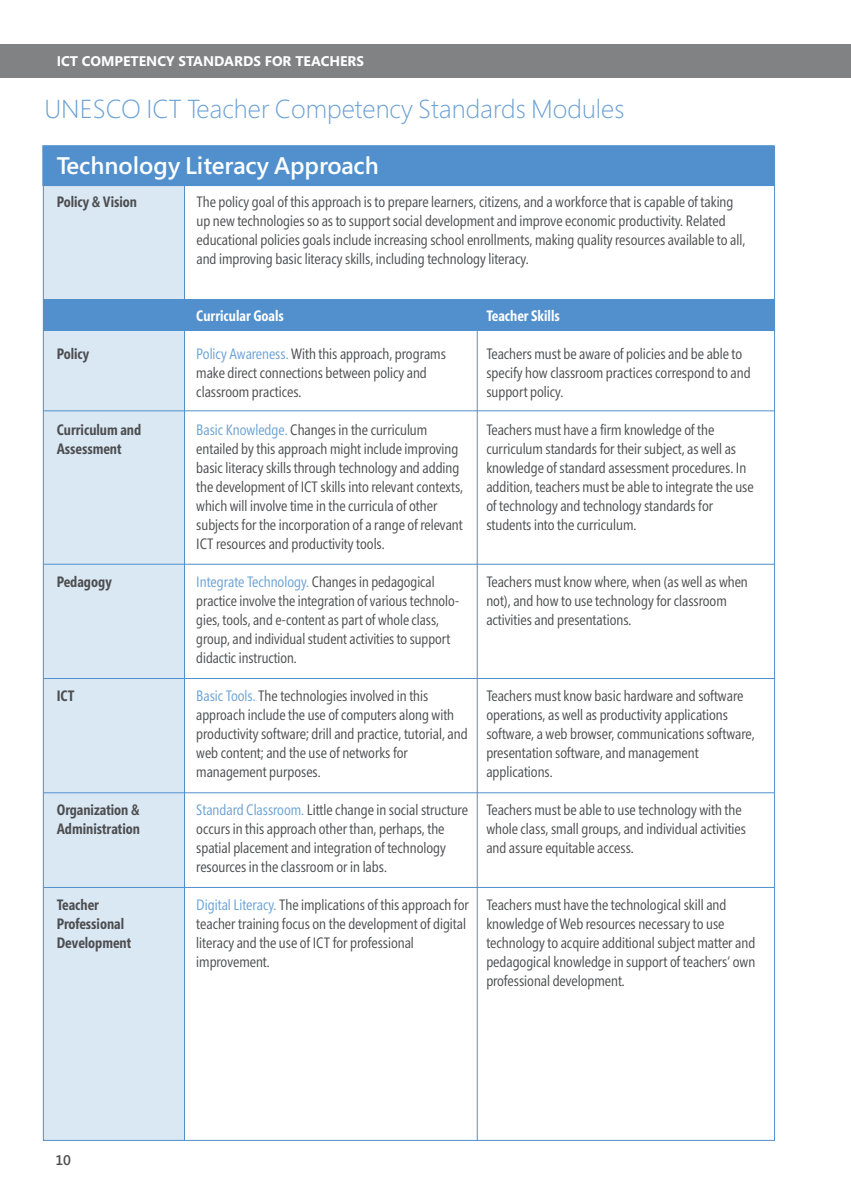
<style>
.page{position:relative;width:851px;height:1191px;background:#fff}
.page>*{position:absolute;margin:0;border:0;box-sizing:border-box;transform-origin:0 0}
.t1{font:300 26px "Segoe";color:#6ba1d4}
.t2{font:600 24px "Segoe";color:#fff}
.t3{font:15px/19px "Segoe Condensed";color:#4c4d4f}
.t4{font:700 15px/19px "Segoe Condensed";color:#4c4d4f}
.t5{font:700 15px "Segoe Condensed";color:#fff}
.t6{font:700 14px "Segoe";color:#fff}
.t7{font:600 14px "Segoe";color:#4c4d4f}
.s1{color:#6ba1d4}
</style>
<div class="page">
<div style="left:0;top:44px;width:850px;height:34px;background:#808284"></div>
<hr style="left:850px;top:44px;width:1px;height:34px;background:#808284">
<div style="left:43px;top:184px;width:142px;height:956px;background:#dae8f4"></div>
<div style="left:43px;top:300px;width:732px;height:31px;background:#5190cd"></div>
<div style="left:43px;top:146px;width:730px;height:39px;background:#5190cd"></div>
<div style="left:42px;top:145px;width:732px;height:41px;border:2px solid #5190cd"></div>
<hr style="left:184px;top:182px;width:1px;height:958px;background:#5190cd">
<hr style="left:43px;top:410px;width:731px;height:1px;background:#5190cd">
<hr style="left:43px;top:564px;width:731px;height:1px;background:#5190cd">
<hr style="left:43px;top:678px;width:731px;height:1px;background:#5190cd">
<hr style="left:43px;top:792px;width:731px;height:1px;background:#5190cd">
<hr style="left:476px;top:312px;width:1px;height:829px;background:#5190cd">
<hr style="left:43px;top:887px;width:731px;height:1px;background:#5190cd">
<p class="t6" style="left:57px;top:51px;width:309px">ICT COMPETENCY STANDARDS FOR TEACHERS</p>
<h1 class="t1" style="left:44px;top:91px;width:581px">UNESCO ICT Teacher Competency Standards Modules</h1>
<h2 class="t2" style="left:57px;top:149px;width:323px">Technology Literacy Approach</h2>
<p class="t4" style="left:57px;top:192px;width:82px">Policy &amp; Vision</p>
<p class="t3" style="left:196px;top:192px;width:550px">The policy goal of this approach is to prepare learners, citizens, and a workforce that is capable of taking up new technologies so as to support social development and improve economic productivity. Related educational policies goals include increasing school enrollments, making quality resources available to all, and improving basic literacy skills, including technology literacy.</p>
<p class="t4" style="left:57px;top:344px;width:34px">Policy</p>
<p class="t4" style="left:57px;top:420px;width:86px">Curriculum and<br>Assessment</p>
<p class="t4" style="left:57px;top:572px;width:56px">Pedagogy</p>
<p class="t4" style="left:57px;top:686px;width:19px">ICT</p>
<p class="t4" style="left:57px;top:800px;width:85px">Organization &amp;<br>Administration</p>
<p class="t4" style="left:57px;top:895px;width:76px">Teacher<br>Professional<br>Development</p>
<p class="t5" style="left:196px;top:306px;width:89px">Curricular Goals</p>
<p class="t3" style="left:196px;top:344px;width:251px"><span class="s1">Policy Awareness.</span> With this approach, programs make direct connections between policy and classroom practices.</p>
<p class="t3" style="left:196px;top:420px;width:268px"><span class="s1">Basic Knowledge.</span> Changes in the curriculum entailed by this approach might include improving basic literacy skills through technology and adding the development of ICT skills into relevant contexts, which will involve time in the curricula of other subjects for the incorporation of a range of relevant ICT resources and productivity tools.</p>
<p class="t3" style="left:196px;top:572px;width:265px"><span class="s1">Integrate Technology.</span> Changes in pedagogical practice involve the integration of various technolo&shy;gies, tools, and e-content as part of whole class, group, and individual student activities to support didactic instruction.</p>
<p class="t3" style="left:196px;top:686px;width:273px"><span class="s1">Basic Tools.</span> The technologies involved in this approach include the use of computers along with productivity software; drill and practice, tutorial, and web content; and the use of networks for management purposes.</p>
<p class="t3" style="left:196px;top:800px;width:273px"><span class="s1">Standard Classroom.</span> Little change in social structure occurs in this approach other than, perhaps, the spatial placement and integration of technology resources in the classroom or in labs.</p>
<p class="t3" style="left:196px;top:895px;width:274px"><span class="s1">Digital Literacy.</span> The implications of this approach for teacher training focus on the development of digital literacy and the use of ICT for professional improvement.</p>
<p class="t5" style="left:486px;top:306px;width:75px">Teacher Skills</p>
<p class="t3" style="left:486px;top:344px;width:266px">Teachers must be aware of policies and be able to specify how classroom practices correspond to and support policy.</p>
<p class="t3" style="left:486px;top:420px;width:269px">Teachers must have a firm knowledge of the curriculum standards for their subject, as well as knowledge of standard assessment procedures. In addition, teachers must be able to integrate the use of technology and technology standards for students into the curriculum.</p>
<p class="t3" style="left:486px;top:572px;width:263px">Teachers must know where, when (as well as when not), and how to use technology for classroom activities and presentations.</p>
<p class="t3" style="left:486px;top:686px;width:270px">Teachers must know basic hardware and software operations, as well as productivity applications software, a web browser, communications software, presentation software, and management applications.</p>
<p class="t3" style="left:486px;top:800px;width:261px">Teachers must be able to use technology with the whole class, small groups, and individual activities and assure equitable access.</p>
<p class="t3" style="left:486px;top:895px;width:270px">Teachers must have the technological skill and knowledge of Web resources necessary to use technology to acquire additional subject matter and pedagogical knowledge in support of teachers’ own professional development.</p>
<p class="t7" style="left:55px;top:1150px;width:17px">10</p>
</div>
